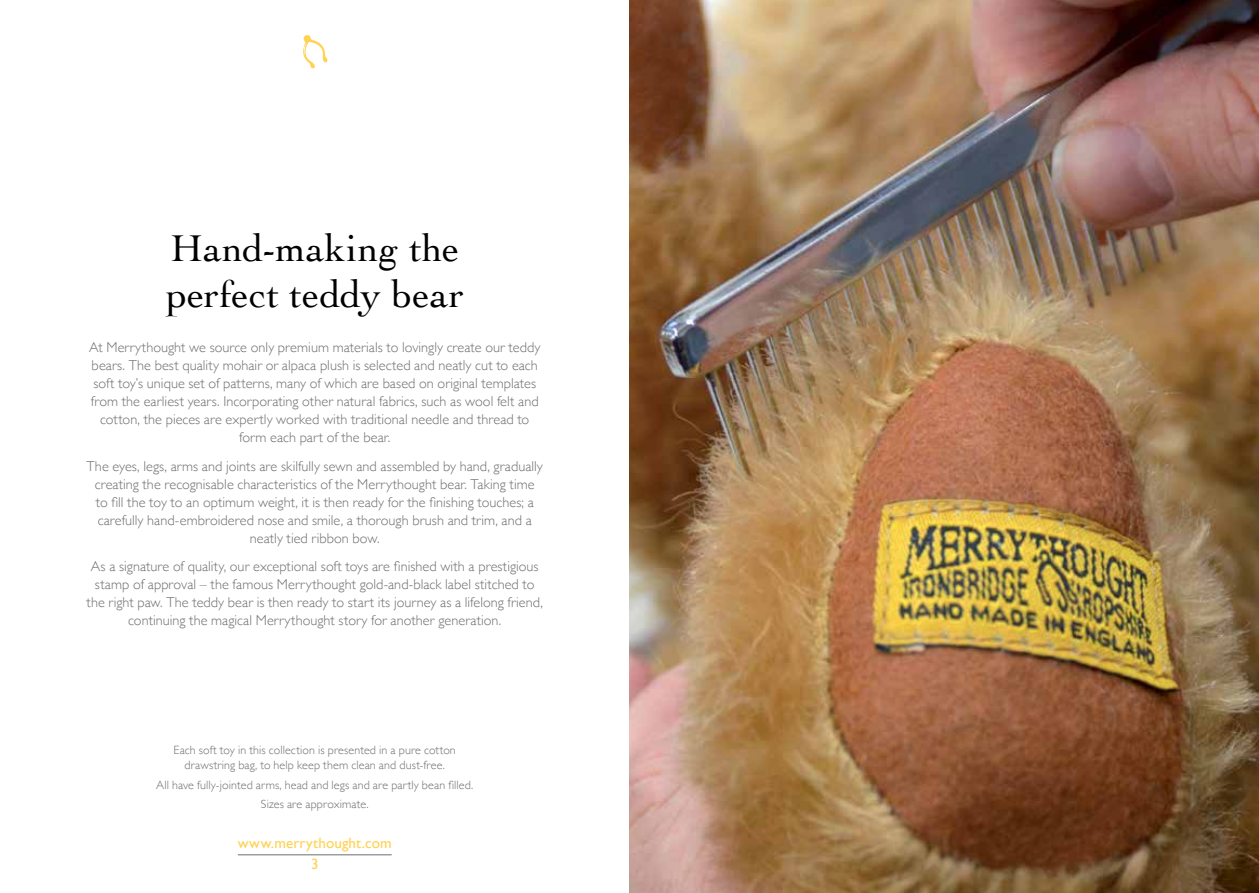
<style>
.page{position:relative;width:1259px;height:893px;background:#fff}
.page>*{position:absolute;margin:0;border:0;box-sizing:border-box;transform-origin:0 0}
.t1{font:39px/46.5px "Cochin";letter-spacing:.005em;color:#000}
.t2{font:15px/21px "Gill Sans";letter-spacing:.01em;color:#ffd24f;text-align:center}
.t3{font:300 14.25px/18px "Gill Sans";letter-spacing:.005em;color:#6d6e71;text-align:center}
.t4{font:300 12px/15px "Gill Sans";letter-spacing:.01em;color:#6d6e71;text-align:center}
</style>
<div class="page">
<img style="left:629px;top:0;width:630px;height:893px">
<hr style="left:238px;top:854px;width:154px;height:1px;background:#6d6e71">
<svg style="left:303px;top:35px;width:25px;height:34px"></svg>
<h1 class="t1" style="left:166px;top:223px;width:299px">Hand-making the perfect teddy bear</h1>
<p class="t3" style="left:89px;top:338px;width:453px">At Merrythought we source only premium materials to lovingly create our teddy bears. The best quality mohair or alpaca plush is selected and neatly cut to each soft toy’s unique set of patterns, many of which are based on original templates from the earliest years. Incorporating other natural fabrics, such as wool felt and cotton, the pieces are expertly worked with traditional needle and thread to form each part of the bear.</p>
<p class="t3" style="left:87px;top:456px;width:458px">The eyes, legs, arms and joints are skilfully sewn and assembled by hand, gradually creating the recognisable characteristics of the Merrythought bear. Taking time<br>to fill the toy to an optimum weight, it is then ready for the finishing touches; a carefully hand-embroidered nose and smile, a thorough brush and trim, and a neatly tied ribbon bow.</p>
<p class="t3" style="left:87px;top:557px;width:458px">As a signature of quality, our exceptional soft toys are finished with a prestigious stamp of approval – the famous Merrythought gold-and-black label stitched to the right paw. The teddy bear is then ready to start its journey as a lifelong friend, continuing the magical Merrythought story for another generation.</p>
<p class="t4" style="left:174px;top:742px;width:284px">Each soft toy in this collection is presented in a pure cotton drawstring bag, to help keep them clean and dust-free.</p>
<p class="t4" style="left:156px;top:775px;width:318px;line-height:19.2px">All have fully-jointed arms, head and legs and are partly bean filled.<br>Sizes are approximate.</p>
<p class="t2" style="left:238px;top:832px;width:155px">www.merrythought.com<br>3</p>
</div>
